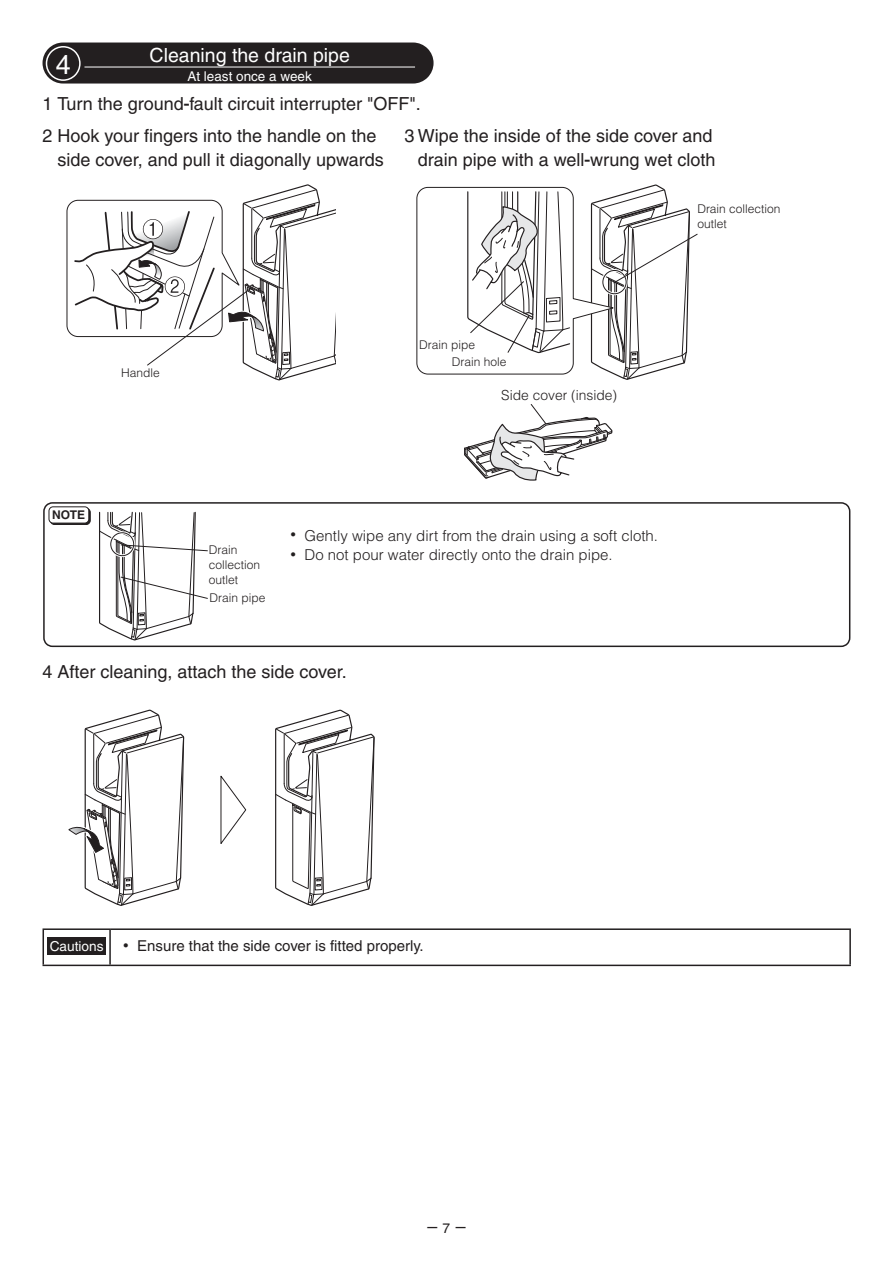
<style>
.page{position:relative;width:893px;height:1263px;background:#fff}
.page>*{position:absolute;margin:0;border:0;box-sizing:border-box;transform-origin:0 0}
.t1{font:27px "Helvetica";color:#fff}
.t2{font:19.5px "Helvetica";color:#fff}
.t3{font:18px/24px "Helvetica";color:#231f20}
.t4{font:300 15px "Helvetica";color:#231f20}
.t5{font:15px "Helvetica";color:#231f20}
.t6{font:300 13.8px "Helvetica";color:#231f20}
.t7{font:13.8px "Shin Go Pro Medium 90 msp RKSJ H";color:#231f20}
.t8{font:13.5px "Helvetica";color:#fff}
.t9{font:300 12px/15px "Helvetica";color:#231f20}
.t10{font:700 12px "Helvetica";color:#231f20}
.s1{font-family:"Shin Go Pro Medium 90 msp RKSJ H"}
.s2{font-family:"Shin Go Pro Medium 90 msp RKSJ H";font-weight:400;font-size:14.85px}
.s3{font-size:13.65px;color:#fff}
.s4{font-family:"Shin Go Pro Medium 90 msp RKSJ H";font-size:14.85px}
.s5{font-family:"Helvetica"}
</style>
<div class="page">
<svg style="left:416px;top:184px;width:282px;height:297px"></svg>
<svg style="left:66px;top:184px;width:270px;height:197px"></svg>
<svg style="left:43px;top:43px;width:391px;height:41px;background:#302d2e"></svg>
<svg style="left:43px;top:502px;width:808px;height:146px"></svg>
<div style="left:50px;top:508px;width:41px;height:17px;border:1px solid #231f20;border-radius:4px"></div>
<div style="left:49px;top:507px;width:40px;height:16px;background:#fff;border-radius:4px"></div>
<div style="left:49px;top:506px;width:40px;height:17px;border:1px solid #231f20;border-radius:4px"></div>
<svg style="left:220px;top:775px;width:27px;height:69px"></svg>
<svg style="left:64px;top:511px;width:145px;height:395px"></svg>
<svg style="left:275px;top:709px;width:100px;height:197px"></svg>
<hr style="left:43px;top:928px;width:67px;height:2px;background:#231f20">
<hr style="left:43px;top:930px;width:1px;height:35px;background:#231f20">
<hr style="left:110px;top:928px;width:741px;height:2px;background:#231f20">
<hr style="left:109px;top:930px;width:2px;height:35px;background:#231f20">
<hr style="left:849px;top:930px;width:2px;height:35px;background:#231f20">
<hr style="left:43px;top:965px;width:67px;height:1px;background:#231f20">
<hr style="left:110px;top:965px;width:741px;height:1px;background:#231f20">
<div style="left:47px;top:938px;width:59px;height:17px;background:#231f20"></div>
<h1 class="t1" style="left:56px;top:54px;width:17px">4</h1>
<p class="t2" style="left:150px;top:48px;width:202px">Cleaning the drain pipe</p>
<p class="t8" style="left:187px;top:71px;width:126px">At least once a week</p>
<p class="t3" style="left:405px;top:90px;width:309px;line-height:32px;text-indent:-362px">1 Turn the ground<span class="s1">-</span>fault circuit interrupter "OFF".<br>3 Wipe the inside of the side cover and</p>
<p class="t3" style="left:418px;top:150px;width:299px">drain pipe with a well<span class="s1">-</span>wrung wet cloth</p>
<p class="t3" style="left:58px;top:126px;width:328px;text-indent:-15px">2 Hook your fingers into the handle on the side cover, and pull it diagonally upwards</p>
<p class="t9" style="left:697px;top:202px;width:85px">Drain collection outlet</p>
<p class="t9" style="left:419px;top:338px;width:58px">Drain pipe</p>
<p class="t9" style="left:121px;top:367px;width:40px">Handle</p>
<p class="t10" style="left:52px;top:510px;width:34px">NOTE</p>
<p class="t9" style="left:452px;top:356px;width:56px">Drain hole</p>
<p class="t6" style="left:501px;top:390px;width:117px">Side cover (inside)</p>
<p class="t9" style="left:209px;top:543px;width:53px">Drain collection outlet</p>
<p class="t9" style="left:209px;top:591px;width:58px">Drain pipe</p>
<p class="t4" style="left:286px;top:530px;width:374px"><span class="s2">•</span> Gently wipe any dirt from the drain using a soft cloth.</p>
<p class="t4" style="left:286px;top:549px;width:328px"><span class="s2">•</span> Do not pour water directly onto the drain pipe.</p>
<p class="t3" style="left:43px;top:661px;width:306px">4 After cleaning, attach the side cover.</p>
<p class="t5" style="left:50px;top:940px;width:376px"><span class="s3">Cautions</span> <span class="s4">•</span> Ensure that the side cover is fitted properly.</p>
<p class="t7" style="left:425px;top:1222px;width:44px">－<span class="s5">7</span>－</p>
</div>
